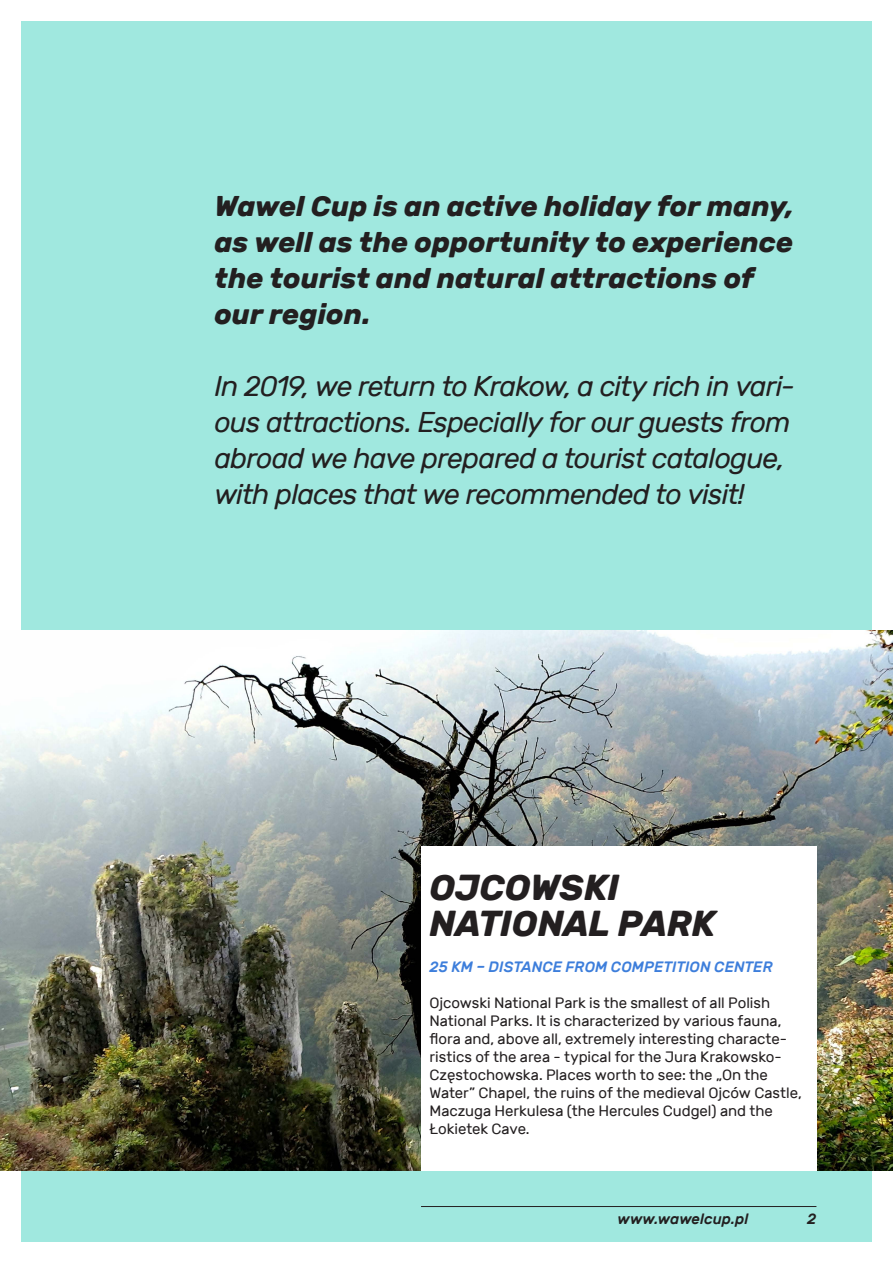
<style>
.page{position:relative;width:893px;height:1263px;background:#fff}
.page>*{position:absolute;margin:0;border:0;box-sizing:border-box;transform-origin:0 0}
.tekst{font:italic 700 36px "Rubik";letter-spacing:-.01em;color:#231f20}
.tekst-2{font:italic 28.5px/36px "Rubik";letter-spacing:-.03em;color:#231f20}
.tekst-3{font:italic 700 28.5px/36px "Rubik";color:#231f20}
.tekst-4{font:15px/18px "Rubik";letter-spacing:-.005em;color:#231f20}
.tekst-5{font:italic 500 15px "Rubik";letter-spacing:.005em;color:#3d7edb}
.t1{font:italic 500 15px "Rubik";color:#231f20}
</style>
<div class="page">
<div style="left:21px;top:21px;width:851px;height:1221px;background:#a0e8df"></div>
<img style="left:0;top:630px;width:893px;height:540px">
<hr style="left:421px;top:1206px;width:395px;height:1px;background:#231f20">
<div style="left:421px;top:981px;width:395px;height:189px;background:#fff"></div>
<div style="left:421px;top:846px;width:395px;height:143px;background:#fff"></div>
<p class="tekst-3" style="left:214px;top:188px;width:581px">Wawel Cup is an active holiday for many, as well as the opportunity to experience the tourist and natural attractions of our region.</p>
<p class="tekst-2" style="left:214px;top:369px;width:582px">In 2019, we return to Krakow, a city rich in vari&shy;ous attractions. Especially for our guests from abroad we have prepared a tourist catalogue, with places that we recommended to visit!</p>
<p class="tekst" style="left:430px;top:867px;width:191px">OJCOWSKI</p>
<p class="tekst" style="left:430px;top:903px;width:288px">NATIONAL PARK</p>
<p class="tekst-5" style="left:430px;top:958px;width:345px">25 KM – DISTANCE FROM COMPETITION CENTER</p>
<p class="tekst-4" style="left:430px;top:994px;width:374px">Ojcowski National Park is the smallest of all Polish National Parks. It is characterized by various fauna, flora and, above all, extremely interesting characte&shy;ristics of the area - typical for the Jura Krakowsko-Częstochowska. Places worth to see: the „On the Water” Chapel, the ruins of the medieval Ojców Castle, Maczuga Herkulesa (the Hercules Cudgel) and the Łokietek Cave.</p>
<p class="t1" style="left:618px;top:1210px;width:132px">www.wawelcup.pl</p>
<p class="t1" style="left:807px;top:1210px;width:11px">2</p>
</div>
